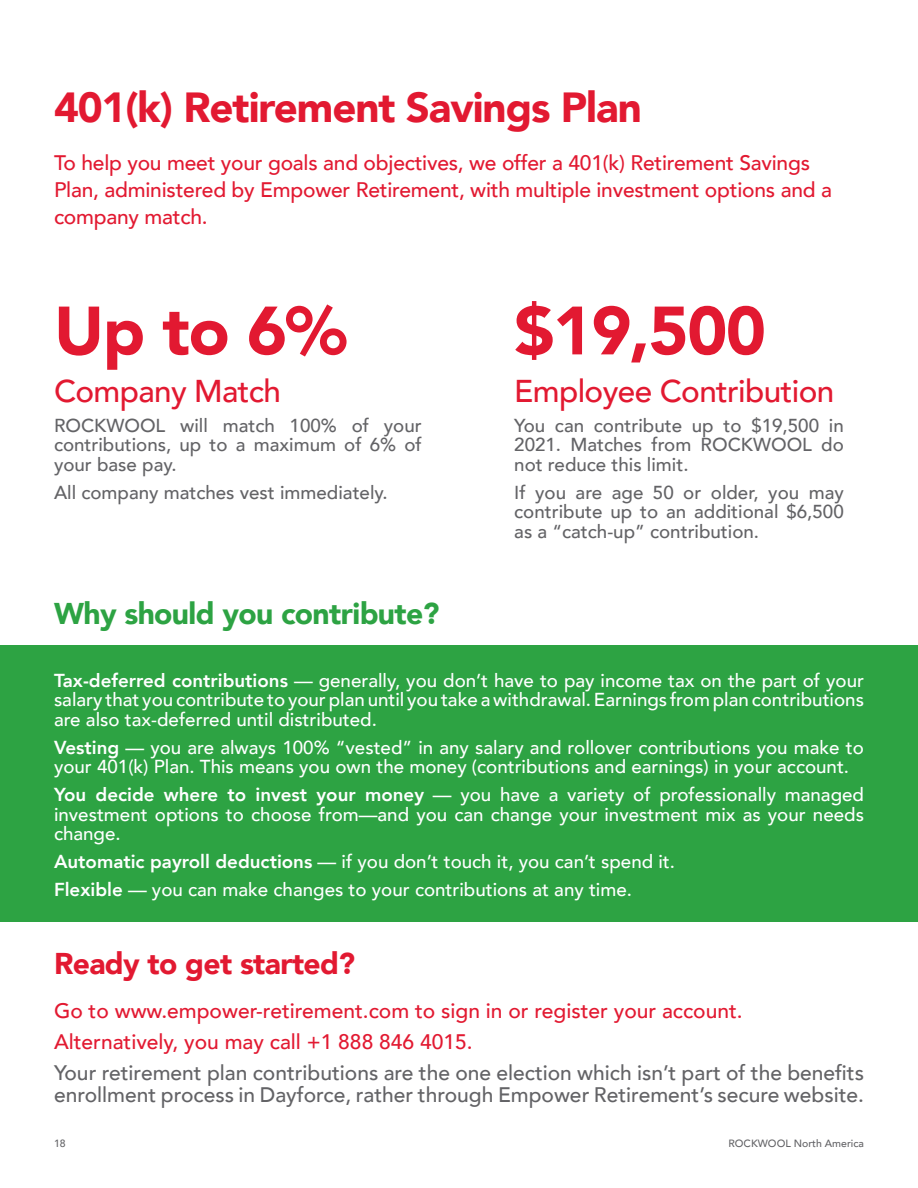
<style>
.page{position:relative;width:918px;height:1188px;background:#fff}
.page>*{position:absolute;margin:0;border:0;box-sizing:border-box;transform-origin:0 0}
.Big_numbers_55pt{font:900 67.5px "Avenir";letter-spacing:-.02em;color:#e21931}
.Headlines{font:900 42px "Avenir";letter-spacing:-.025em;color:#e21931}
.Big_numbers_55pt-2{font:500 31.5px "Avenir";letter-spacing:-.02em;color:#e21931}
.Big_numbers_55pt-3{font:900 30px "Avenir";letter-spacing:-.02em;color:#2da343}
.Big_numbers_55pt-4{font:900 30px "Avenir";letter-spacing:-.02em;color:#e21931}
.Body_copy{font:500 21px/27px "Avenir";letter-spacing:-.01em;color:#e21931}
.Body_copy-2{font:500 21px/22.5px "Avenir";color:#636366}
.Callout_boxes_big_ti{font:500 18.75px/19.5px "Avenir";color:#fff;text-align:justify}
.Body_copy-3{font:500 18.75px/19.5px "Avenir";color:#636366;text-align:justify}
.t1{font:500 10.5px "Avenir";color:#636366}
.s1{font-weight:800}
</style>
<div class="page">
<div style="left:0;top:646px;width:918px;height:276px;background:#2da343"></div>
<p class="Headlines" style="left:54px;top:71px;width:589px">401(k) Retirement Savings Plan</p>
<p class="Body_copy" style="left:54px;top:148px;width:780px">To help you meet your goals and objectives, we offer a 401(k) Retirement Savings<br>Plan, administered by Empower Retirement, with multiple investment options and a company match.</p>
<p class="Big_numbers_55pt" style="left:54px;top:273px;width:294px">Up to 6%</p>
<p class="Big_numbers_55pt-2" style="left:54px;top:364px;width:229px">Company Match</p>
<p class="Body_copy-3" style="left:54px;top:415px;width:369px">ROCKWOOL will match 100% of your contributions, up to a maximum of 6% of your base pay.</p>
<p class="Body_copy-3" style="left:54px;top:482px;width:335px">All company matches vest immediately.</p>
<p class="Big_numbers_55pt-3" style="left:54px;top:588px;width:387px">Why should you contribute?</p>
<p class="Big_numbers_55pt" style="left:514px;top:273px;width:253px">$19,500</p>
<p class="Big_numbers_55pt-2" style="left:514px;top:364px;width:322px">Employee Contribution</p>
<p class="Body_copy-3" style="left:514px;top:415px;width:331px">You can contribute up to $19,500 in 2021. Matches from ROCKWOOL do not reduce this limit.</p>
<p class="Body_copy-3" style="left:514px;top:482px;width:331px">If you are age 50 or older, you may contribute up to an additional $6,500 as a “catch-up” contribution.</p>
<p class="Callout_boxes_big_ti" style="left:54px;top:670px;width:812px"><span class="s1">Tax-deferred contributions</span> — generally, you don’t have to pay income tax on the part of your salary that you contribute to your plan until you take a withdrawal. Earnings from plan contributions are also tax-deferred until distributed.</p>
<p class="Callout_boxes_big_ti" style="left:54px;top:737px;width:811px"><span class="s1">Vesting</span> — you are always 100% “vested” in any salary and rollover contributions you make to your 401(k) Plan. This means you own the money (contributions and earnings) in your account.</p>
<p class="Callout_boxes_big_ti" style="left:54px;top:784px;width:812px"><span class="s1">You decide where to invest your money</span> — you have a variety of professionally managed investment options to choose from—and you can change your investment mix as your needs change.</p>
<p class="Callout_boxes_big_ti" style="left:54px;top:851px;width:623px"><span class="s1">Automatic payroll deductions</span> — if you don’t touch it, you can’t spend it.</p>
<p class="Callout_boxes_big_ti" style="left:54px;top:879px;width:580px"><span class="s1">Flexible</span> — you can make changes to your contributions at any time.</p>
<p class="Big_numbers_55pt-4" style="left:54px;top:938px;width:303px">Ready to get started?</p>
<p class="Body_copy" style="left:54px;top:996px;width:690px">Go to www.empower-retirement.com to sign in or register your account.</p>
<p class="Body_copy" style="left:54px;top:1027px;width:420px">Alternatively, you may call +1 888 846 4015.</p>
<p class="Body_copy-2" style="left:54px;top:1060px;width:812px">Your retirement plan contributions are the one election which isn’t part of the benefits enrollment process in Dayforce, rather through Empower Retirement’s secure website.</p>
<p class="t1" style="left:54px;top:1134px;width:13px">18</p>
<p class="t1" style="left:728px;top:1134px;width:137px">ROCKWOOL North America</p>
</div>
